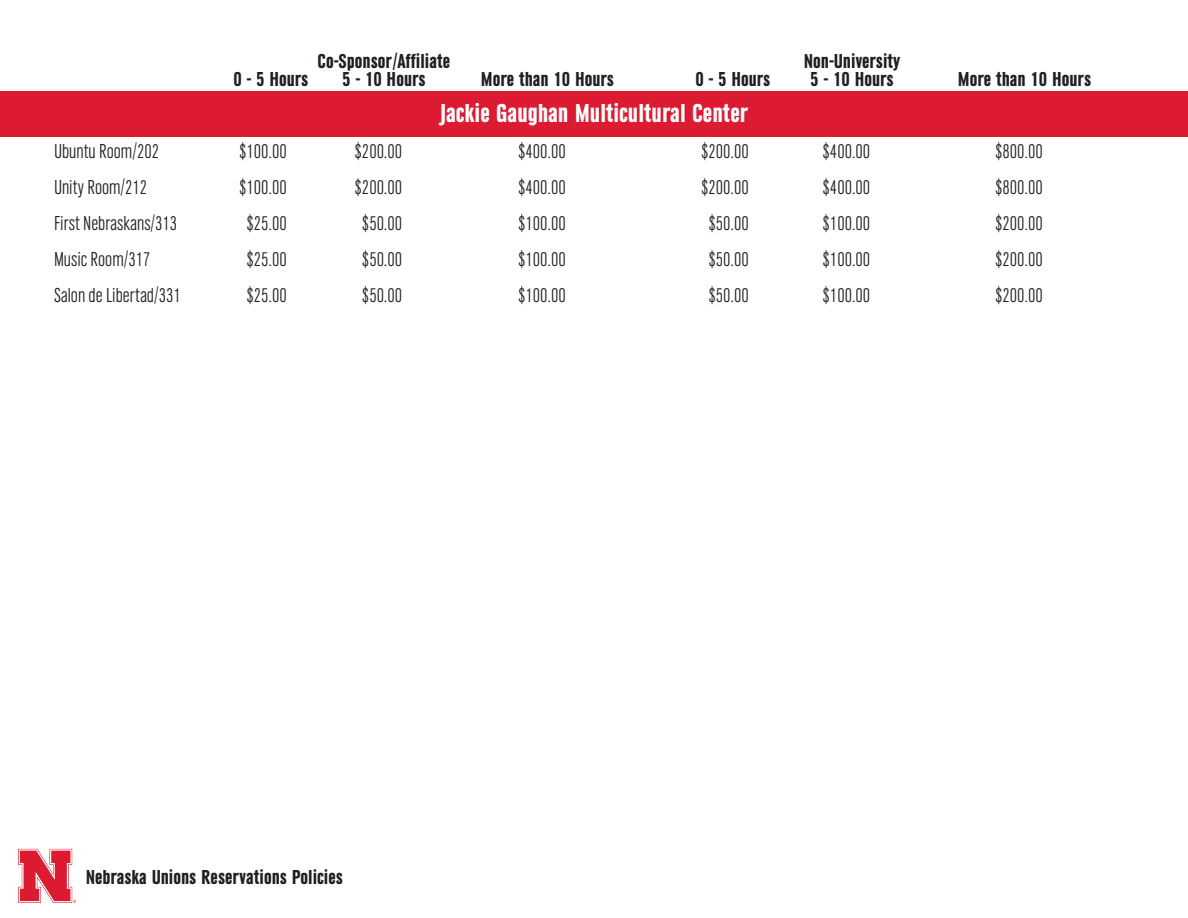
<style>
.page{position:relative;width:1188px;height:918px;background:#fff}
.page>*{position:absolute;margin:0;border:0;box-sizing:border-box;transform-origin:0 0}
.t1{font:700 27px "URW Grotesk Con";color:#fff}
.t2{font:300 21px "URW Grotesk Con";color:#231f20}
.t3{font:700 21px "URW Grotesk Con";color:#231f20}
</style>
<div class="page">
<svg style="left:18px;top:849px;width:58px;height:54px"></svg>
<div style="left:0;top:92px;width:1188px;height:45px;background:#dc1a32"></div>
<p class="t3" style="left:318px;top:50px;width:134px">Co-Sponsor/Affiliate</p>
<p class="t3" style="left:804px;top:50px;width:98px">Non-University</p>
<p class="t3" style="left:233px;top:68px;width:76px">0 - 5 Hours</p>
<p class="t3" style="left:342px;top:68px;width:85px">5 - 10 Hours</p>
<p class="t3" style="left:481px;top:68px;width:135px">More than 10 Hours</p>
<p class="t3" style="left:695px;top:68px;width:76px">0 - 5 Hours</p>
<p class="t3" style="left:810px;top:68px;width:85px">5 - 10 Hours</p>
<p class="t3" style="left:958px;top:68px;width:135px">More than 10 Hours</p>
<p class="t1" style="left:440px;top:99px;width:309px">Jackie Gaughan Multicultural Center</p>
<p class="t2" style="left:54px;top:140px;width:107px">Ubuntu Room/202</p>
<p class="t2" style="left:239px;top:140px;width:49px">$100.00</p>
<p class="t2" style="left:355px;top:140px;width:49px">$200.00</p>
<p class="t2" style="left:518px;top:140px;width:49px">$400.00</p>
<p class="t2" style="left:701px;top:140px;width:49px">$200.00</p>
<p class="t2" style="left:823px;top:140px;width:49px">$400.00</p>
<p class="t2" style="left:995px;top:140px;width:49px">$800.00</p>
<p class="t2" style="left:54px;top:176px;width:95px">Unity Room/212</p>
<p class="t2" style="left:239px;top:176px;width:49px">$100.00</p>
<p class="t2" style="left:355px;top:176px;width:49px">$200.00</p>
<p class="t2" style="left:518px;top:176px;width:49px">$400.00</p>
<p class="t2" style="left:701px;top:176px;width:49px">$200.00</p>
<p class="t2" style="left:823px;top:176px;width:49px">$400.00</p>
<p class="t2" style="left:995px;top:176px;width:49px">$800.00</p>
<p class="t2" style="left:54px;top:212px;width:125px">First Nebraskans/313</p>
<p class="t2" style="left:247px;top:212px;width:42px">$25.00</p>
<p class="t2" style="left:362px;top:212px;width:42px">$50.00</p>
<p class="t2" style="left:518px;top:212px;width:49px">$100.00</p>
<p class="t2" style="left:708px;top:212px;width:42px">$50.00</p>
<p class="t2" style="left:823px;top:212px;width:49px">$100.00</p>
<p class="t2" style="left:995px;top:212px;width:49px">$200.00</p>
<p class="t2" style="left:54px;top:248px;width:98px">Music Room/317</p>
<p class="t2" style="left:247px;top:248px;width:42px">$25.00</p>
<p class="t2" style="left:362px;top:248px;width:42px">$50.00</p>
<p class="t2" style="left:518px;top:248px;width:49px">$100.00</p>
<p class="t2" style="left:708px;top:248px;width:42px">$50.00</p>
<p class="t2" style="left:823px;top:248px;width:49px">$100.00</p>
<p class="t2" style="left:995px;top:248px;width:49px">$200.00</p>
<p class="t2" style="left:54px;top:284px;width:128px">Salon de Libertad/331</p>
<p class="t2" style="left:247px;top:284px;width:42px">$25.00</p>
<p class="t2" style="left:362px;top:284px;width:42px">$50.00</p>
<p class="t2" style="left:518px;top:284px;width:49px">$100.00</p>
<p class="t2" style="left:708px;top:284px;width:42px">$50.00</p>
<p class="t2" style="left:823px;top:284px;width:49px">$100.00</p>
<p class="t2" style="left:995px;top:284px;width:49px">$200.00</p>
<p class="t3" style="left:86px;top:866px;width:259px">Nebraska Unions Reservations Policies</p>
</div>
